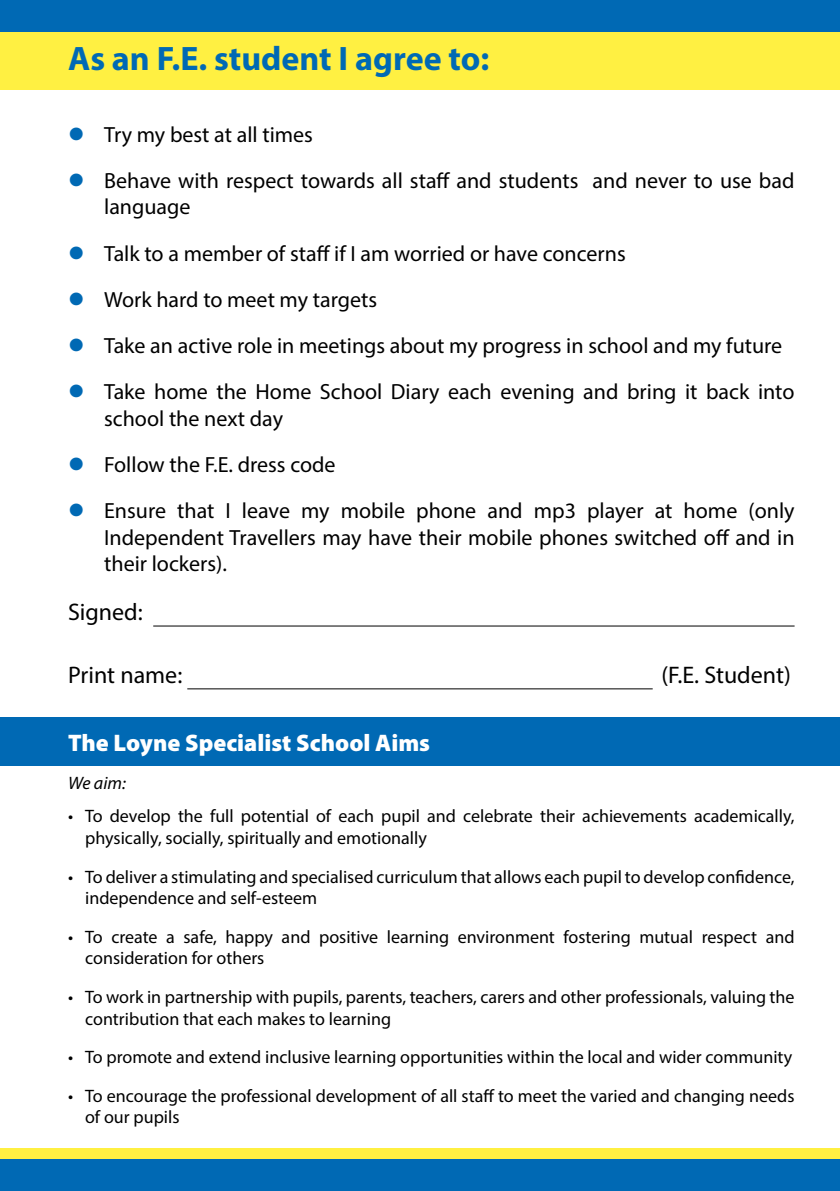
<style>
.page{position:relative;width:840px;height:1191px;background:#fff}
.page>*{position:absolute;margin:0;border:0;box-sizing:border-box;transform-origin:0 0}
.t1{font:700 34px "Myriad Pro";color:#0069b4}
.t2{font:24px "Myriad Pro";color:#000}
.t3{font:900 24px "Myriad Pro";color:#fff}
.t4{font:22px/26.4px "Myriad Pro";color:#000}
.t5{font:18px/21.6px "Myriad Pro";color:#000}
.t6{font:italic 18px "Myriad Pro";color:#000}
.s1{color:#0069b4}
</style>
<div class="page">
<div style="left:0;top:0;width:839px;height:89px;background:#fff042"></div>
<div style="left:0;top:1148px;width:839px;height:43px;background:#fff042"></div>
<div style="left:0;top:0;width:839px;height:32px;background:#0069b4"></div>
<div style="left:0;top:1159px;width:839px;height:32px;background:#0069b4"></div>
<div style="left:0;top:717px;width:839px;height:49px;background:#0069b4"></div>
<hr style="left:153px;top:625px;width:641px;height:1px;background:#000">
<hr style="left:187px;top:688px;width:465px;height:1px;background:#000">
<h1 class="t1" style="left:68px;top:37px;width:422px">As an F.E. student I agree to:</h1>
<p class="t4" style="left:68px;top:121px;width:246px"><span class="s1">●</span> Try my best at all times</p>
<p class="t4" style="left:104px;top:167px;width:691px;text-indent:-36px"><span class="s1">●</span> Behave with respect towards all staff and students and never to use bad language</p>
<p class="t4" style="left:68px;top:240px;width:559px"><span class="s1">●</span> Talk to a member of staff if I am worried or have concerns</p>
<p class="t4" style="left:68px;top:286px;width:310px"><span class="s1">●</span> Work hard to meet my targets</p>
<p class="t4" style="left:68px;top:332px;width:715px"><span class="s1">●</span> Take an active role in meetings about my progress in school and my future</p>
<p class="t4" style="left:104px;top:378px;width:691px;text-indent:-36px"><span class="s1">●</span> Take home the Home School Diary each evening and bring it back into school the next day</p>
<p class="t4" style="left:68px;top:451px;width:269px"><span class="s1">●</span> Follow the F.E. dress code</p>
<p class="t4" style="left:104px;top:497px;width:691px;text-align:justify;text-indent:-36px"><span class="s1">●</span> Ensure that I leave my mobile phone and mp3 player at home (only Independent Travellers may have their mobile phones switched off and in their lockers).</p>
<h2 class="t2" style="left:68px;top:597px;width:76px">Signed:</h2>
<h2 class="t2" style="left:68px;top:660px;width:116px">Print name:</h2>
<h2 class="t2" style="left:661px;top:660px;width:131px">(F.E. Student)</h2>
<h2 class="t3" style="left:68px;top:729px;width:363px">The Loyne Specialist School Aims</h2>
<p class="t6" style="left:68px;top:772px;width:59px">We aim:</p>
<p class="t5" style="left:85px;top:805px;width:710px;text-indent:-17px">• To develop the full potential of each pupil and celebrate their achievements academically, physically, socially, spiritually and emotionally</p>
<p class="t5" style="left:85px;top:865px;width:710px;text-indent:-17px">• To deliver a stimulating and specialised curriculum that allows each pupil to develop confidence, independence and self-esteem</p>
<p class="t5" style="left:85px;top:925px;width:710px;text-indent:-17px">• To create a safe, happy and positive learning environment fostering mutual respect and consideration for others</p>
<p class="t5" style="left:85px;top:986px;width:710px;text-indent:-17px">• To work in partnership with pupils, parents, teachers, carers and other professionals, valuing the contribution that each makes to learning</p>
<p class="t5" style="left:68px;top:1046px;width:725px">• To promote and extend inclusive learning opportunities within the local and wider community</p>
<p class="t5" style="left:85px;top:1084px;width:710px;text-indent:-17px">• To encourage the professional development of all staff to meet the varied and changing needs of our pupils</p>
</div>
